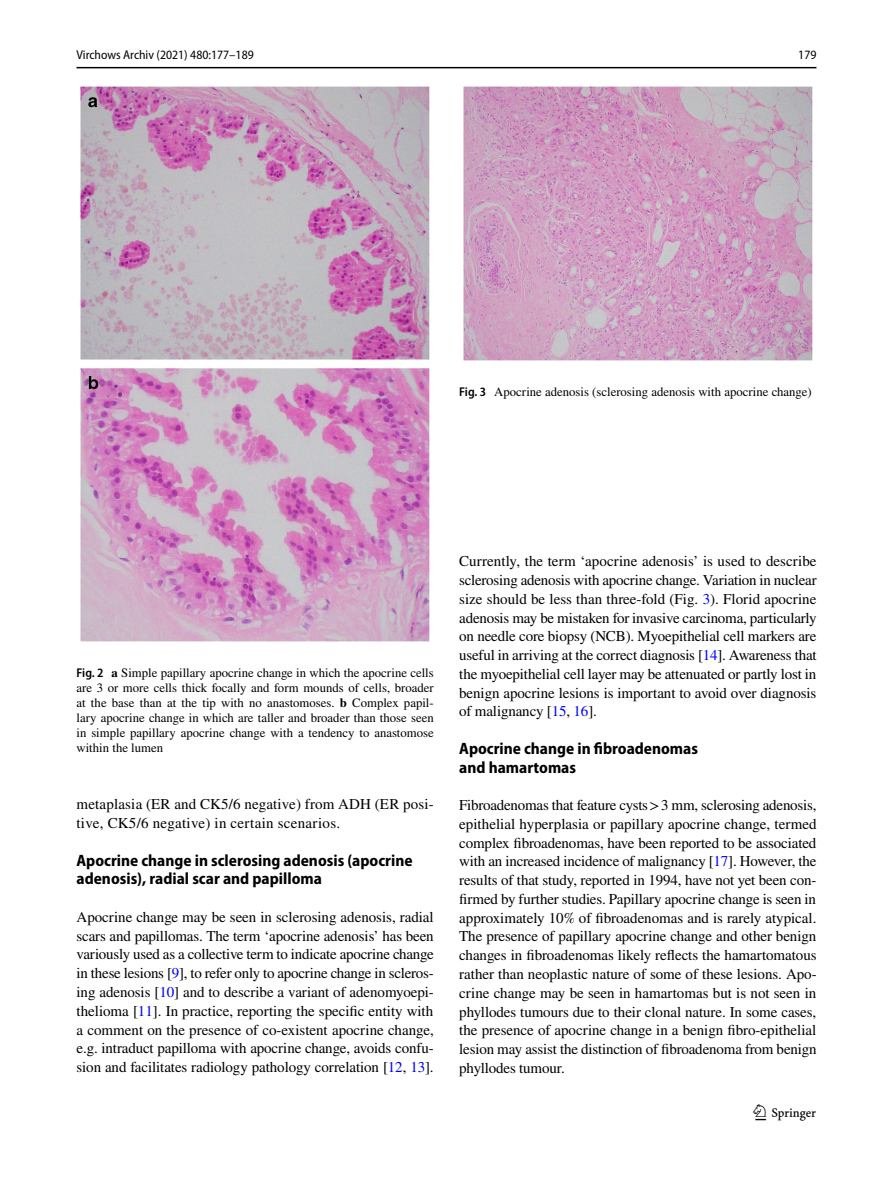
<style>
.page{position:relative;width:893px;height:1187px;background:#fff}
.page>*{position:absolute;margin:0;border:0;box-sizing:border-box;transform-origin:0 0}
.t1{font:22.5px "Springnew Regular 3";color:#000}
.t2{font:700 semi-condensed 16.5px/18.8px "Myriad Pro";color:#000}
.t3{font:15px/18.8px "STIX";letter-spacing:-.005em;color:#000;text-align:justify}
.t4{font:12.75px/15px "STIX";color:#000;text-align:justify}
.t5{font:semi-condensed 12.75px "Myriad Pro";color:#000}
.s1{font-family:"Myriad Pro";font-weight:600;font-stretch:semi-condensed}
.s2{font-weight:700}
.s3{color:#00f}
</style>
<div class="page">
<hr style="left:77px;top:67px;width:739px;height:1px;background:#000">
<img style="left:81px;top:87px;width:348px;height:555px">
<div style="left:459px;top:87px;width:357px;height:273px;background:linear-gradient(to bottom,#fff,#fff)"></div>
<img style="left:463px;top:87px;width:349px;height:273px">
<p class="t5" style="left:77px;top:48px;width:179px">Virchows Archiv (2021) 480:177–189</p>
<p class="t5" style="left:798px;top:48px;width:20px">179</p>
<p class="t4" style="left:459px;top:385px;width:354px"><span class="s1">Fig. 3</span> Apocrine adenosis (sclerosing adenosis with apocrine change)</p>
<p class="t4" style="left:77px;top:666px;width:359px"><span class="s1">Fig. 2</span> <span class="s2">a</span> Simple papillary apocrine change in which the apocrine cells are 3 or more cells thick focally and form mounds of cells, broader at the base than at the tip with no anastomoses. <span class="s2">b</span> Complex papil&shy;lary apocrine change in which are taller and broader than those seen in simple papillary apocrine change with a tendency to anastomose within the lumen</p>
<p class="t3" style="left:77px;top:796px;width:359px">metaplasia (ER and CK5/6 negative) from ADH (ER posi&shy;tive, CK5/6 negative) in certain scenarios.</p>
<p class="t2" style="left:77px;top:850px;width:337px">Apocrine change in sclerosing adenosis (apocrine adenosis), radial scar and papilloma</p>
<p class="t3" style="left:77px;top:908px;width:359px">Apocrine change may be seen in sclerosing adenosis, radial scars and papillomas. The term ‘apocrine adenosis’ has been variously used as a collective term to indicate apocrine change in these lesions [<span class="s3">9</span>], to refer only to apocrine change in scleros&shy;ing adenosis [<span class="s3">10</span>] and to describe a variant of adenomyoepi&shy;thelioma [<span class="s3">11</span>]. In practice, reporting the specific entity with a comment on the presence of co-existent apocrine change, e.g. intraduct papilloma with apocrine change, avoids confu&shy;sion and facilitates radiology pathology correlation [<span class="s3">12</span>, <span class="s3">13</span>].</p>
<p class="t3" style="left:459px;top:553px;width:359px">Currently, the term ‘apocrine adenosis’ is used to describe sclerosing adenosis with apocrine change. Variation in nuclear size should be less than three-fold (Fig. <span class="s3">3</span>). Florid apocrine adenosis may be mistaken for invasive carcinoma, particularly on needle core biopsy (NCB). Myoepithelial cell markers are useful in arriving at the correct diagnosis [<span class="s3">14</span>]. Awareness that the myoepithelial cell layer may be attenuated or partly lost in benign apocrine lesions is important to avoid over diagnosis of malignancy [<span class="s3">15</span>, <span class="s3">16</span>].</p>
<p class="t2" style="left:459px;top:739px;width:240px">Apocrine change in fibroadenomas and hamartomas</p>
<p class="t3" style="left:459px;top:796px;width:359px">Fibroadenomas that feature cysts&gt;3 mm, sclerosing adenosis, epithelial hyperplasia or papillary apocrine change, termed complex fibroadenomas, have been reported to be associated with an increased incidence of malignancy [<span class="s3">17</span>]. However, the results of that study, reported in 1994, have not yet been con&shy;firmed by further studies. Papillary apocrine change is seen in approximately 10% of fibroadenomas and is rarely atypical.<br>The presence of papillary apocrine change and other benign changes in fibroadenomas likely reflects the hamartomatous rather than neoplastic nature of some of these lesions. Apo&shy;crine change may be seen in hamartomas but is not seen in phyllodes tumours due to their clonal nature. In some cases, the presence of apocrine change in a benign fibro-epithelial lesion may assist the distinction of fibroadenoma from benign phyllodes tumour.</p>
<h1 class="t1" style="left:755px;top:1104px;width:62px">1 3</h1>
</div>
